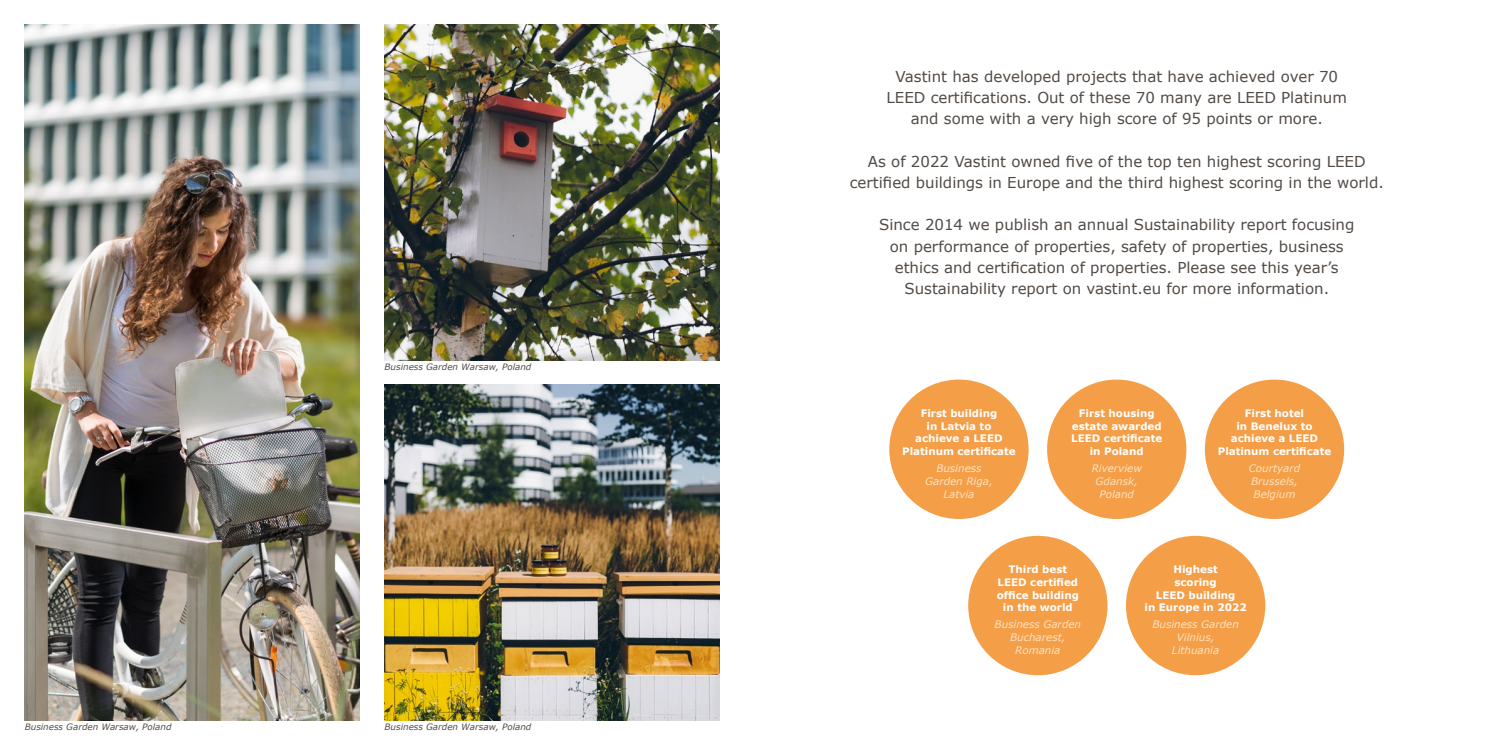
<style>
.page{position:relative;width:1489px;height:745px;background:#fff}
.page>*{position:absolute;margin:0;border:0;box-sizing:border-box;transform-origin:0 0}
.copy_centred___bal{font:15px/21.2px "Verdana";color:#514a45;text-align:center}
.t1{font:700 10.25px/12.6px "Verdana";color:#fff;text-align:center}
.t2{font:italic 10.25px/12.6px "Verdana";color:#fee3c1;text-align:center}
.photo_caption_below{font:italic 8.75px "Verdana";color:#514a45}
</style>
<div class="page">
<img style="left:25px;top:25px;width:335px;height:694px">
<img style="left:384px;top:384px;width:335px;height:335px">
<img style="left:384px;top:25px;width:335px;height:335px">
<div style="left:968px;top:535px;width:139px;height:139px;background:#f49e48;border-radius:50%"></div>
<div style="left:1204px;top:379px;width:139px;height:139px;background:#f49e48;border-radius:50%"></div>
<div style="left:1047px;top:379px;width:139px;height:139px;background:#f49e48;border-radius:50%"></div>
<div style="left:889px;top:379px;width:139px;height:139px;background:#f49e48;border-radius:50%"></div>
<div style="left:1125px;top:535px;width:140px;height:139px;background:#f49e48;border-radius:50%"></div>
<p class="photo_caption_below" style="left:25px;top:721px;width:148px">Business Garden Warsaw, Poland</p>
<p class="photo_caption_below" style="left:384px;top:361px;width:148px">Business Garden Warsaw, Poland</p>
<p class="photo_caption_below" style="left:384px;top:721px;width:148px">Business Garden Warsaw, Poland</p>
<p class="copy_centred___bal" style="left:886px;top:66px;width:462px">Vastint has developed projects that have achieved over 70<br>LEED certifications. Out of these 70 many are LEED Platinum and some with a very high score of 95 points or more.</p>
<p class="copy_centred___bal" style="left:849px;top:151px;width:535px">As of 2022 Vastint owned five of the top ten highest scoring LEED certified buildings in Europe and the third highest scoring in the world.</p>
<p class="copy_centred___bal" style="left:879px;top:214px;width:477px">Since 2014 we publish an annual Sustainability report focusing on performance of properties, safety of properties, business ethics and certification of properties. Please see this year’s Sustainability report on vastint.eu for more information.</p>
<p class="t1" style="left:902px;top:406px;width:115px">First building<br>in Latvia to<br>achieve a LEED<br>Platinum certificate</p>
<p class="t2" style="left:925px;top:462px;width:69px">Business<br>Garden Riga,<br>Latvia</p>
<p class="t1" style="left:1071px;top:406px;width:92px">First housing estate awarded<br>LEED certificate in Poland</p>
<p class="t2" style="left:1091px;top:462px;width:52px">Riverview<br>Gdansk,<br>Poland</p>
<p class="t1" style="left:1217px;top:406px;width:115px">First hotel<br>in Benelux to achieve a LEED<br>Platinum certificate</p>
<p class="t2" style="left:1248px;top:462px;width:53px;text-align:left">Courtyard<br>Brussels,<br>Belgium</p>
<p class="t1" style="left:996px;top:563px;width:84px">Third best<br>LEED certified office building in the world</p>
<p class="t2" style="left:994px;top:618px;width:88px">Business Garden<br>Bucharest,<br>Romania</p>
<p class="t1" style="left:1144px;top:563px;width:104px">Highest<br>scoring<br>LEED building<br>in Europe in 2022</p>
<p class="t2" style="left:1152px;top:618px;width:88px">Business Garden<br>Vilnius,<br>Lithuania</p>
</div>
